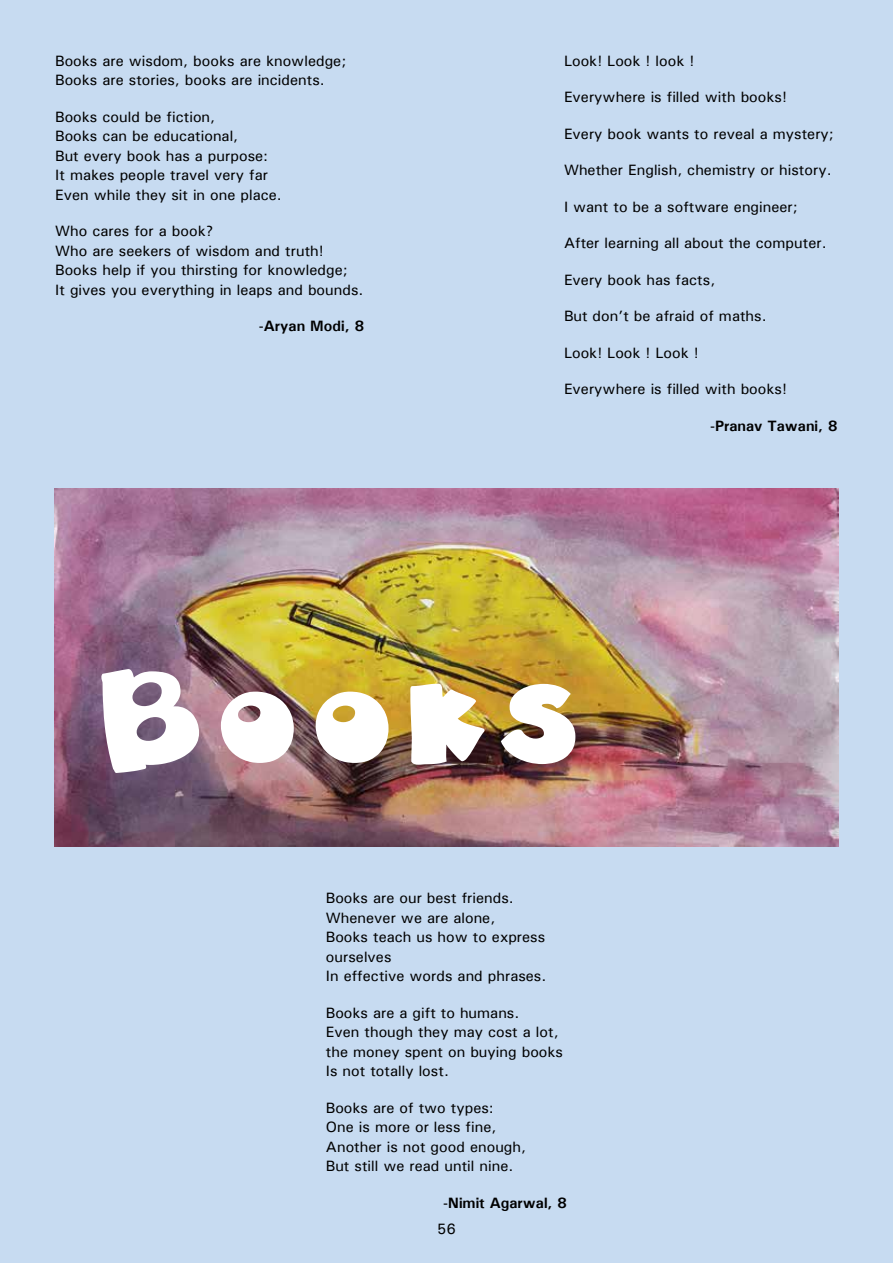
<style>
.page{position:relative;width:893px;height:1263px;background:#c7dbf1}
.page>*{position:absolute;margin:0;border:0;box-sizing:border-box;transform-origin:0 0}
.t1{font:105px "aka Dylan Plain";letter-spacing:.2em;color:#fff}
.t2{font:15px/19.5px "Univers";color:#000}
.t3{font:700 15px "Univers";color:#000}
</style>
<div class="page">
<img style="left:54px;top:489px;width:785px;height:357px">
<p class="t2" style="left:55px;top:50px;width:293px">Books are wisdom, books are knowledge;<br>Books are stories, books are incidents.</p>
<p class="t2" style="left:55px;top:107px;width:228px">Books could be fiction,<br>Books can be educational,<br>But every book has a purpose:<br>It makes people travel very far<br>Even while they sit in one place.</p>
<p class="t2" style="left:55px;top:221px;width:310px">Who cares for a book?<br>Who are seekers of wisdom and truth!<br>Books help if you thirsting for knowledge;<br>It gives you everything in leaps and bounds.</p>
<p class="t3" style="left:259px;top:317px;width:107px">-Aryan Modi, 8</p>
<p class="t2" style="left:564px;top:50px;width:132px">Look! Look ! look !</p>
<p class="t2" style="left:564px;top:87px;width:225px">Everywhere is filled with books!</p>
<p class="t2" style="left:564px;top:124px;width:271px">Every book wants to reveal a mystery;</p>
<p class="t2" style="left:564px;top:160px;width:269px">Whether English, chemistry or history.</p>
<p class="t2" style="left:564px;top:197px;width:235px">I want to be a software engineer;</p>
<p class="t2" style="left:564px;top:233px;width:264px">After learning all about the computer.</p>
<p class="t2" style="left:564px;top:270px;width:153px">Every book has facts,</p>
<p class="t2" style="left:564px;top:306px;width:204px">But don’t be afraid of maths.</p>
<p class="t2" style="left:564px;top:343px;width:136px">Look! Look ! Look !</p>
<p class="t2" style="left:564px;top:379px;width:225px">Everywhere is filled with books!</p>
<p class="t3" style="left:710px;top:416px;width:129px">-Pranav Tawani, 8</p>
<h1 class="t1" style="left:101px;top:650px;width:476px">Books</h1>
<p class="t2" style="left:326px;top:888px;width:222px">Books are our best friends.<br>Whenever we are alone,<br>Books teach us how to express ourselves<br>In effective words and phrases.</p>
<p class="t2" style="left:326px;top:1002px;width:239px">Books are a gift to humans.<br>Even though they may cost a lot, the money spent on buying books<br>Is not totally lost.</p>
<p class="t2" style="left:326px;top:1097px;width:202px">Books are of two types:<br>One is more or less fine,<br>Another is not good enough,<br>But still we read until nine.</p>
<p class="t3" style="left:443px;top:1193px;width:125px">-Nimit Agarwal, 8</p>
<p class="t2" style="left:437px;top:1219px;width:20px">56</p>
</div>
